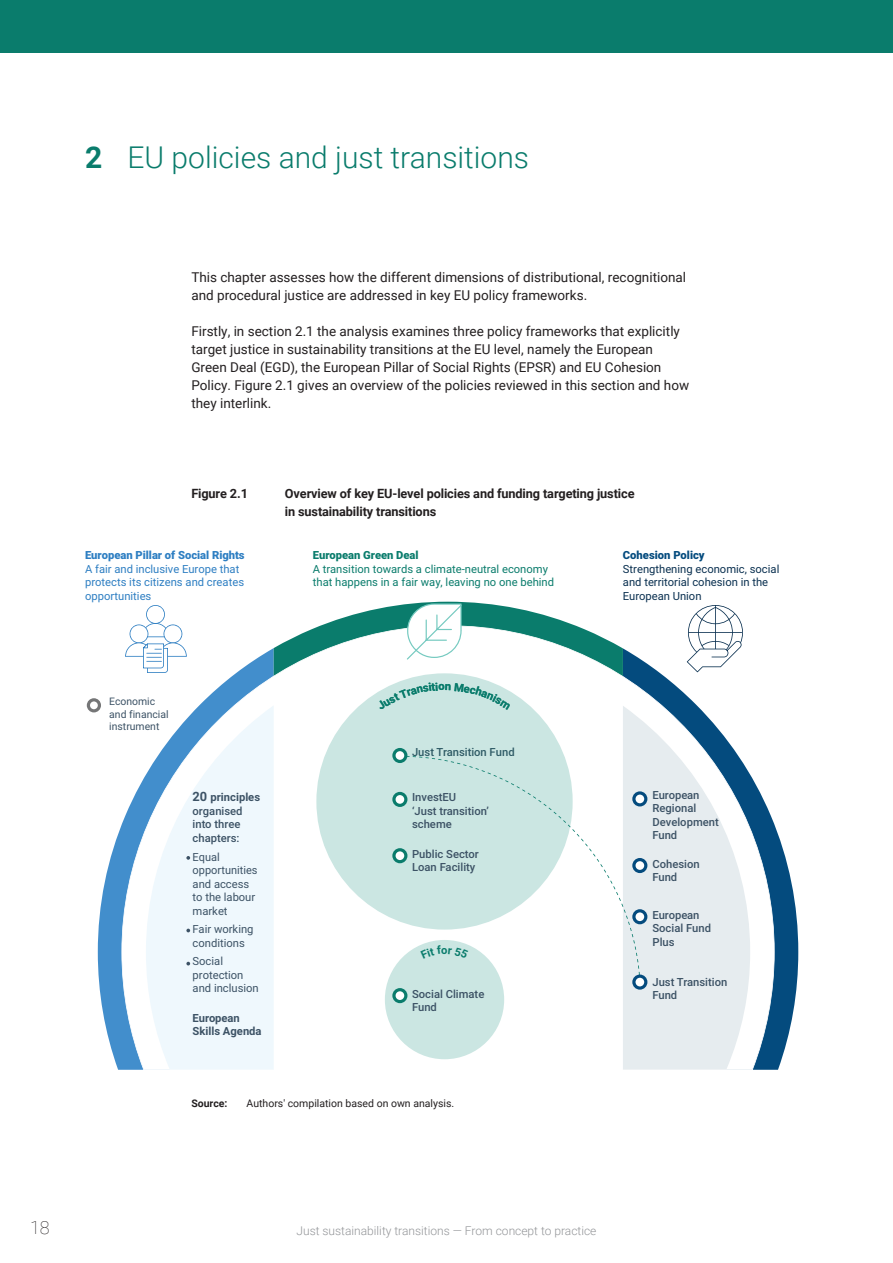
<style>
.page{position:relative;width:893px;height:1263px;background:#fff}
.page>*{position:absolute;margin:0;border:0;box-sizing:border-box;transform-origin:0 0}
._2023_-_Chapter_title__Heading_1{font:300 30px "Roboto";color:#0a7c6c}
.t1{font:100 18px "Roboto";color:#231f20}
._2023_-_Body_text{font:13.5px/18px "Roboto";color:#231f20}
._2023_-_Figure_and_map_title{font:700 12.75px/18px "Roboto";letter-spacing:-.01em;color:#231f20}
.t2{font:300 12px "Roboto";color:#939598}
.t3{font:500 11.25px/13.5px "Roboto";color:#3c5265}
.t4{font:11.25px/13.5px "Roboto";color:#0a7c6c}
.t5{font:11.25px/13.5px "Roboto";color:#2d7ec2}
.t6{font:11.25px/13.5px "Roboto";color:#3c5265}
.t7{font:11.25px/13.5px "Roboto";color:#0a3050}
.t8{font:700 11.25px/13.5px "Roboto";color:#3c5265}
.t9{font:500 11.25px "Roboto";color:#2f5b66}
.t10{font:700 11.25px "Roboto";color:#0a7c6c}
._2023_-_Note_Source{font:10.5px "Roboto";color:#231f20}
.t11{font:10.5px/12.5px "Roboto";color:#3c5265}
._2023_-_Note_Source-2{font:700 10.5px "Roboto";color:#231f20}
.s1{font-weight:700}
.s2{font-weight:900}
.s3{font-weight:900;color:#044b7e}
.s4{font-weight:700;font-size:12.9px}
.s5{color:#3c5265}
</style>
<div class="page">
<svg style="left:87px;top:698px;width:11px;height:14px"></svg>
<svg style="left:689px;top:605px;width:53px;height:20px"></svg>
<svg style="left:136px;top:605px;width:40px;height:20px"></svg>
<svg style="left:98px;top:699px;width:23px;height:371px"></svg>
<svg style="left:775px;top:826px;width:23px;height:244px;fill:#044b7e"></svg>
<svg style="left:121px;top:625px;width:654px;height:445px"></svg>
<svg style="left:623px;top:706px;width:127px;height:363px;fill:#e6ecef"></svg>
<svg style="left:623px;top:1069px;width:103px;height:1px"></svg>
<svg style="left:146px;top:705px;width:128px;height:364px;fill:#eff8fd"></svg>
<svg style="left:170px;top:1069px;width:104px;height:1px"></svg>
<svg style="left:316px;top:710px;width:257px;height:219px;fill:#cbe6e2"></svg>
<div style="left:412px;top:747px;width:103px;height:9px;background:#cbe6e2"></div>
<div style="left:385px;top:940px;width:119px;height:119px;background:#cbe6e2;border-radius:50%"></div>
<svg style="left:400px;top:756px;width:240px;height:225px;fill:#cbe6e2"></svg>
<svg style="left:392px;top:748px;width:15px;height:15px"></svg>
<svg style="left:632px;top:974px;width:15px;height:16px"></svg>
<svg style="left:392px;top:792px;width:15px;height:15px"></svg>
<svg style="left:392px;top:848px;width:15px;height:15px"></svg>
<svg style="left:392px;top:988px;width:15px;height:15px"></svg>
<svg style="left:632px;top:791px;width:15px;height:15px"></svg>
<svg style="left:632px;top:858px;width:15px;height:15px"></svg>
<svg style="left:632px;top:909px;width:15px;height:15px"></svg>
<svg style="left:186px;top:856px;width:4px;height:4px"></svg>
<svg style="left:186px;top:929px;width:4px;height:3px"></svg>
<svg style="left:186px;top:962px;width:4px;height:3px"></svg>
<div style="left:0;top:0;width:893px;height:53px;background:#0a7c6c"></div>
<svg style="left:274px;top:602px;width:349px;height:108px"></svg>
<svg style="left:421px;top:945px;width:20px;height:14px"></svg>
<svg style="left:448px;top:947px;width:21px;height:12px"></svg>
<p class="_2023_-_Chapter_title__Heading_1" style="left:85px;top:136px;width:446px"><span class="s1">2</span> EU policies and just transitions</p>
<p class="_2023_-_Body_text" style="left:191px;top:267px;width:496px">This chapter assesses how the different dimensions of distributional, recognitional and procedural justice are addressed in key EU policy frameworks.</p>
<p class="_2023_-_Body_text" style="left:191px;top:321px;width:499px">Firstly, in section 2.1 the analysis examines three policy frameworks that explicitly target justice in sustainability transitions at the EU level, namely the European Green Deal (EGD), the European Pillar of Social Rights (EPSR) and EU Cohesion Policy. Figure 2.1 gives an overview of the policies reviewed in this section and how they interlink.</p>
<p class="_2023_-_Figure_and_map_title" style="left:191px;top:484px;width:58px">Figure 2.1</p>
<p class="_2023_-_Figure_and_map_title" style="left:285px;top:484px;width:351px">Overview of key EU-level policies and funding targeting justice in sustainability transitions</p>
<p class="t5" style="left:85px;top:549px;width:161px"><span class="s2">European Pillar of Social Rights<br></span>A fair and inclusive Europe that protects its citizens and creates opportunities</p>
<p class="t4" style="left:313px;top:549px;width:243px"><span class="s2">European Green Deal<br></span>A transition towards a climate-neutral economy that happens in a fair way, leaving no one behind</p>
<p class="t7" style="left:623px;top:549px;width:158px"><span class="s3">Cohesion Policy<br></span>Strengthening economic, social and territorial cohesion in the<br>European Union</p>
<p class="t11" style="left:109px;top:696px;width:61px">Economic and financial instrument</p>
<p class="t3" style="left:193px;top:792px;width:69px"><span class="s4">20</span> <span class="s1">principles </span>organised into three chapters:</p>
<p class="t6" style="left:193px;top:851px;width:67px">Equal opportunities and access to the labour market</p>
<p class="t6" style="left:193px;top:923px;width:62px">Fair working conditions</p>
<p class="t6" style="left:193px;top:956px;width:68px">Social protection and inclusion</p>
<p class="t8" style="left:193px;top:1012px;width:71px">European<br>Skills Agenda</p>
<p class="t9" style="left:412px;top:747px;width:104px"><span class="s5">Just Tr</span>ansition Fund</p>
<p class="t3" style="left:412px;top:792px;width:78px">InvestEU<br>‘Just transition’ scheme</p>
<p class="t3" style="left:412px;top:848px;width:68px">Public Sector<br>Loan Facility</p>
<p class="t10" style="left:441px;top:945px;width:8px">o</p>
<p class="t3" style="left:412px;top:988px;width:74px">Social Climate<br>Fund</p>
<p class="_2023_-_Note_Source-2" style="left:191px;top:1096px;width:38px">Source:</p>
<p class="_2023_-_Note_Source" style="left:247px;top:1096px;width:209px">Authors' compilation based on own analysis.</p>
<h2 class="t1" style="left:30px;top:1214px;width:21px">18</h2>
<p class="t2" style="left:297px;top:1223px;width:301px">Just sustainability transitions — From concept to practice</p>
<p class="t3" style="left:652px;top:789px;width:68px">European<br>Regional<br>Development<br>Fund</p>
<p class="t3" style="left:652px;top:858px;width:49px">Cohesion<br>Fund</p>
<p class="t3" style="left:652px;top:909px;width:60px">European<br>Social Fund<br>Plus</p>
<p class="t3" style="left:652px;top:976px;width:76px">Just Transition<br>Fund</p>
</div>
